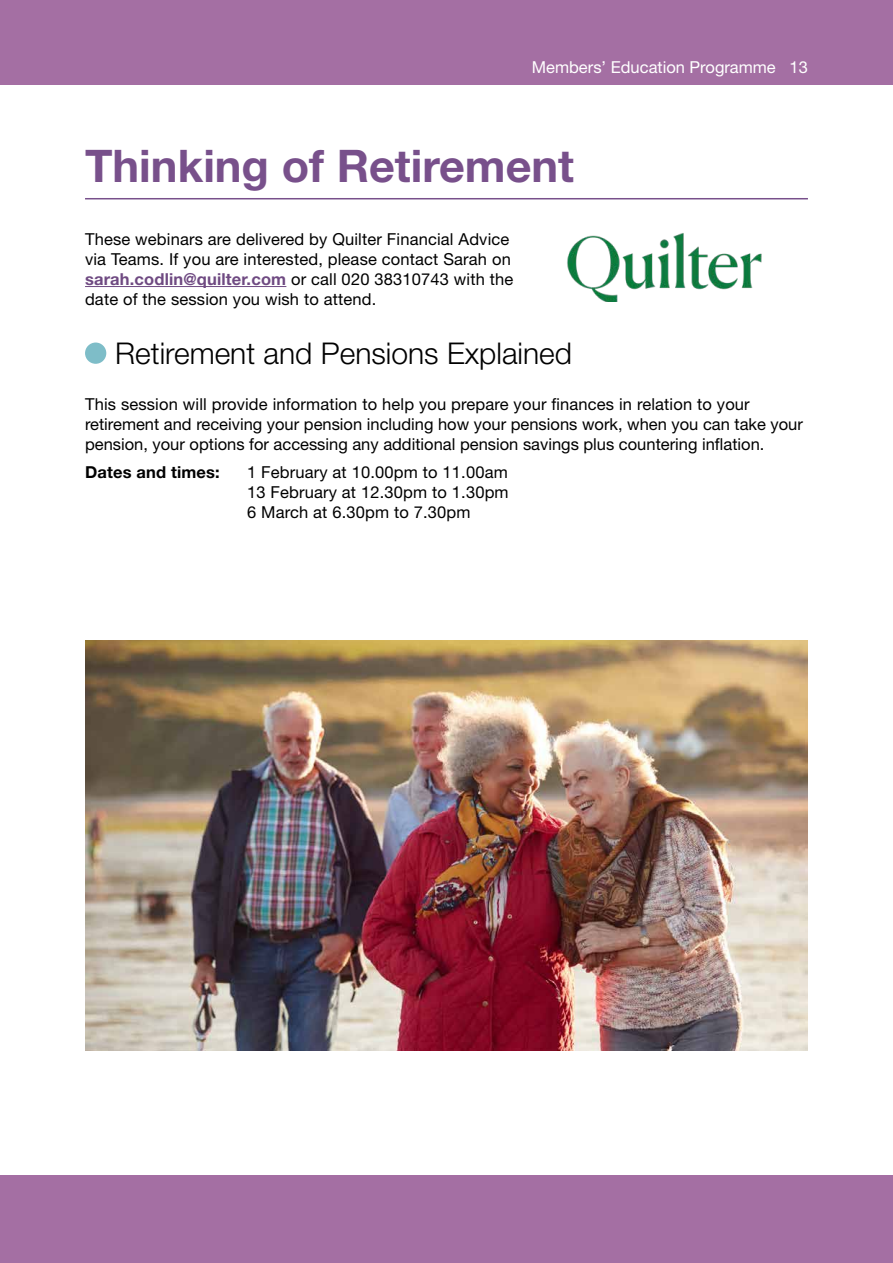
<style>
.page{position:relative;width:893px;height:1263px;background:#fff}
.page>*{position:absolute;margin:0;border:0;box-sizing:border-box;transform-origin:0 0}
.t1{font:700 45px "Helvetica Neue LT Std";color:#78508b}
.t2{font:300 30px "Helvetica Neue LT Std";color:#000}
.t3{font:16.5px/19.8px "Helvetica Neue LT Std";letter-spacing:.01em;color:#000}
.t4{font:16.5px "Helvetica Neue LT Std";color:#fff}
.t5{font:700 16.5px "Helvetica Neue LT Std";letter-spacing:.01em;color:#000}
.s1{font-weight:700;color:#6f4a82}
</style>
<div class="page">
<div style="left:0;top:0;width:893px;height:85px;background:#a46fa3"></div>
<div style="left:0;top:1176px;width:893px;height:87px;background:#a46fa3"></div>
<img style="left:85px;top:640px;width:723px;height:410px">
<img style="left:567px;top:233px;width:195px;height:69px">
<hr style="left:85px;top:198px;width:723px;height:1px;background:#78508b">
<hr style="left:85px;top:286px;width:201px;height:1px;background:#6f4a82">
<div style="left:85px;top:342px;width:21px;height:22px;background:#7ebdc8;border-radius:50%"></div>
<p class="t4" style="left:532px;top:58px;width:278px">Members’ Education Programme 13</p>
<h1 class="t1" style="left:85px;top:139px;width:491px">Thinking of Retirement</h1>
<p class="t3" style="left:85px;top:229px;width:430px">These webinars are delivered by Quilter Financial Advice via Teams. If you are interested, please contact Sarah on <span class="s1">sarah.codlin@quilter.com</span> or call 020 38310743 with the date of the session you wish to attend.</p>
<h2 class="t2" style="left:115px;top:335px;width:458px">Retirement and Pensions Explained</h2>
<p class="t3" style="left:85px;top:394px;width:719px">This session will provide information to help you prepare your finances in relation to your retirement and receiving your pension including how your pensions work, when you can take your pension, your options for accessing any additional pension savings plus countering inflation.</p>
<p class="t5" style="left:85px;top:462px;width:136px">Dates and times:</p>
<p class="t3" style="left:247px;top:462px;width:263px;text-align:justify">1 February at 10.00pm to 11.00am 13 February at 12.30pm to 1.30pm 6 March at 6.30pm to 7.30pm</p>
</div>
